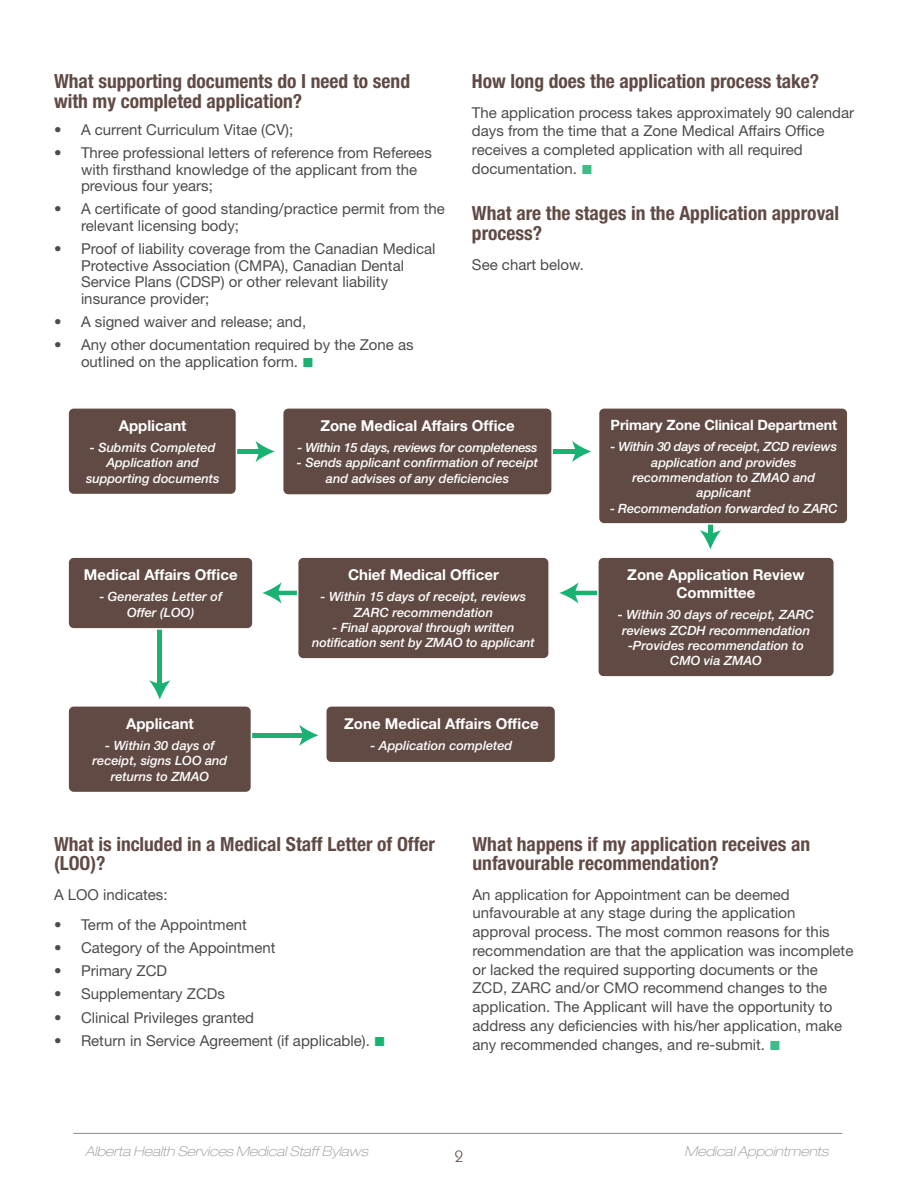
<style>
.page{position:relative;width:918px;height:1188px;background:#fff}
.page>*{position:absolute;margin:0;border:0;box-sizing:border-box;transform-origin:0 0}
.title_medium{font:700 condensed 19.5px/19.5px "Helvetica Neue LT Std";color:#614a44}
.t1{font:16.5px "Kabel IT Cby BT";color:#614a44}
.bullets_USE_THIS{font:15px/16.5px "Helvetica Neue LT Std";color:#4b4c4d}
.main_text_copy_use_t{font:15px/18.8px "Helvetica Neue LT Std";color:#4b4c4d}
.t2{font:700 15px/18px "Helvetica Neue LT Std";color:#fff;text-align:center}
.t3{font:700 14.25px "Helvetica Neue LT Std";letter-spacing:-.01em;color:#fff}
.main_text{font:italic 100 expanded 13.5px "Helvetica Neue LT Std";color:#939598}
.t4{font:italic 500 12.75px/15.3px "Helvetica Neue LT Std";color:#fff;text-align:center}
.t5{font:italic 500 12.75px "Helvetica Neue LT Std";letter-spacing:-.02em;color:#fff}
.s1{font-family:"Arial";font-weight:700;font-size:19.5px;color:#19b273}
.s2{font-family:"Arial";font-weight:700;font-size:19.5px;color:#42bb86}
</style>
<div class="page">
<hr style="left:73px;top:1133px;width:769px;height:1px;background:#939598">
<div style="left:249px;top:733px;width:56px;height:5px;background:#19b273"></div>
<svg style="left:299px;top:725px;width:19px;height:21px"></svg>
<hr style="left:158px;top:623px;width:4px;height:63px;background:#19b273">
<svg style="left:149px;top:680px;width:21px;height:20px"></svg>
<div style="left:231px;top:449px;width:30px;height:5px;background:#19b273"></div>
<svg style="left:256px;top:441px;width:19px;height:21px"></svg>
<div style="left:548px;top:449px;width:30px;height:5px;background:#19b273"></div>
<svg style="left:572px;top:441px;width:19px;height:21px"></svg>
<hr style="left:573px;top:591px;width:36px;height:4px;background:#19b273">
<svg style="left:559px;top:582px;width:20px;height:22px"></svg>
<hr style="left:276px;top:591px;width:30px;height:4px;background:#19b273">
<svg style="left:262px;top:582px;width:20px;height:22px"></svg>
<div style="left:708px;top:491px;width:5px;height:45px;background:#19b273"></div>
<svg style="left:700px;top:530px;width:21px;height:19px"></svg>
<div style="left:68px;top:408px;width:168px;height:87px;background:#614a44;border-radius:6px"></div>
<div style="left:67px;top:407px;width:170px;height:88px;border:2px solid #fff;border-radius:6px"></div>
<div style="left:68px;top:706px;width:183px;height:87px;background:#614a44;border-radius:6px"></div>
<div style="left:67px;top:705px;width:185px;height:88px;border:2px solid #fff;border-radius:6px"></div>
<div style="left:326px;top:706px;width:230px;height:57px;background:#614a44;border-radius:6px"></div>
<div style="left:325px;top:705px;width:231px;height:58px;border:2px solid #fff;border-radius:6px"></div>
<div style="left:68px;top:557px;width:185px;height:72px;background:#614a44;border-radius:6px"></div>
<div style="left:67px;top:556px;width:187px;height:74px;border:2px solid #fff;border-radius:6px"></div>
<div style="left:599px;top:408px;width:249px;height:116px;background:#614a44;border-radius:6px"></div>
<div style="left:598px;top:407px;width:251px;height:118px;border:2px solid #fff;border-radius:6px"></div>
<div style="left:283px;top:408px;width:269px;height:87px;background:#614a44;border-radius:6px"></div>
<div style="left:282px;top:407px;width:271px;height:89px;border:2px solid #fff;border-radius:6px"></div>
<div style="left:298px;top:557px;width:251px;height:102px;background:#614a44;border-radius:6px"></div>
<div style="left:297px;top:556px;width:253px;height:104px;border:2px solid #fff;border-radius:6px"></div>
<div style="left:598px;top:557px;width:236px;height:120px;background:#614a44;border-radius:6px"></div>
<div style="left:597px;top:556px;width:238px;height:122px;border:2px solid #fff;border-radius:6px"></div>
<p class="title_medium" style="left:54px;top:71px;width:358px">What supporting documents do I need to send with my completed application?</p>
<p class="bullets_USE_THIS" style="left:54px;top:121px;width:241px">• A current Curriculum Vitae (CV);</p>
<p class="bullets_USE_THIS" style="left:81px;top:144px;width:352px;text-indent:-27px">• Three professional letters of reference from Referees with firsthand knowledge of the applicant from the previous four years;</p>
<p class="bullets_USE_THIS" style="left:81px;top:201px;width:365px;text-indent:-27px">• A certificate of good standing/practice permit from the relevant licensing body;</p>
<p class="bullets_USE_THIS" style="left:81px;top:240px;width:356px;text-indent:-27px">• Proof of liability coverage from the Canadian Medical Protective Association (CMPA), Canadian Dental Service Plans (CDSP) or other relevant liability insurance provider;</p>
<p class="bullets_USE_THIS" style="left:54px;top:313px;width:254px">• A signed waiver and release; and,</p>
<p class="bullets_USE_THIS" style="left:81px;top:336px;width:334px;text-indent:-27px">• Any other documentation required by the Zone as outlined on the application form. <span class="s1">■</span></p>
<p class="title_medium" style="left:472px;top:71px;width:349px">How long does the application process take?</p>
<p class="main_text_copy_use_t" style="left:472px;top:103px;width:384px">The application process takes approximately 90 calendar days from the time that a Zone Medical Affairs Office receives a completed application with all required documentation. <span class="s2">■</span></p>
<p class="title_medium" style="left:472px;top:204px;width:369px">What are the stages in the Application approval process?</p>
<p class="main_text_copy_use_t" style="left:472px;top:255px;width:113px">See chart below.</p>
<p class="t2" style="left:119px;top:416px;width:69px">Applicant</p>
<p class="t4" style="left:86px;top:440px;width:135px">- Submits Completed<br>Application and supporting documents</p>
<p class="t2" style="left:84px;top:566px;width:155px">Medical Affairs Office</p>
<p class="t4" style="left:99px;top:589px;width:124px">- Generates Letter of<br>Offer (LOO)</p>
<p class="t2" style="left:126px;top:714px;width:69px">Applicant</p>
<p class="t4" style="left:93px;top:738px;width:136px">- Within 30 days of receipt, signs LOO and returns to ZMAO</p>
<p class="t2" style="left:320px;top:416px;width:196px">Zone Medical Affairs Office</p>
<p class="t5" style="left:297px;top:440px;width:242px">- Within 15 days, reviews for completeness</p>
<p class="t4" style="left:297px;top:455px;width:243px">- Sends applicant confirmation of receipt and advises of any deficiencies</p>
<p class="t2" style="left:348px;top:566px;width:152px">Chief Medical Officer</p>
<p class="t4" style="left:321px;top:589px;width:207px">- Within 15 days of receipt, reviews<br>ZARC recommendation</p>
<p class="t4" style="left:312px;top:620px;width:224px">- Final approval through written notification sent by ZMAO to applicant</p>
<p class="t2" style="left:344px;top:714px;width:196px">Zone Medical Affairs Office</p>
<p class="t4" style="left:370px;top:738px;width:143px">- Application completed</p>
<p class="t3" style="left:611px;top:416px;width:228px">Primary Zone Clinical Department</p>
<p class="t4" style="left:611px;top:439px;width:228px">- Within 30 days of receipt, ZCD reviews application and provides recommendation to ZMAO and applicant</p>
<p class="t4" style="left:610px;top:500px;width:229px">- Recommendation forwarded to ZARC</p>
<p class="t2" style="left:627px;top:566px;width:179px">Zone Application Review<br>Committee</p>
<p class="t4" style="left:618px;top:607px;width:198px">- Within 30 days of receipt, ZARC reviews ZCDH recommendation -Provides recommendation to<br>CMO via ZMAO</p>
<p class="title_medium" style="left:54px;top:834px;width:382px">What is included in a Medical Staff Letter of Offer (LOO)?</p>
<p class="main_text_copy_use_t" style="left:54px;top:885px;width:115px">A LOO indicates:</p>
<p class="bullets_USE_THIS" style="left:54px;top:916px;width:194px">• Term of the Appointment</p>
<p class="bullets_USE_THIS" style="left:54px;top:939px;width:223px">• Category of the Appointment</p>
<p class="bullets_USE_THIS" style="left:54px;top:962px;width:115px">• Primary ZCD</p>
<p class="bullets_USE_THIS" style="left:54px;top:986px;width:172px">• Supplementary ZCDs</p>
<p class="bullets_USE_THIS" style="left:54px;top:1009px;width:202px">• Clinical Privileges granted</p>
<p class="bullets_USE_THIS" style="left:54px;top:1032px;width:333px">• Return in Service Agreement (if applicable). <span class="s1">■</span></p>
<p class="title_medium" style="left:472px;top:834px;width:339px">What happens if my application receives an unfavourable recommendation?</p>
<p class="main_text_copy_use_t" style="left:472px;top:885px;width:382px">An application for Appointment can be deemed unfavourable at any stage during the application approval process. The most common reasons for this recommendation are that the application was incomplete or lacked the required supporting documents or the ZCD, ZARC and/or CMO recommend changes to the application. The Applicant will have the opportunity to address any deficiencies with his/her application, make any recommended changes, and re-submit. <span class="s2">■</span></p>
<p class="main_text" style="left:85px;top:1143px;width:284px">Alberta Health Services Medical Staff Bylaws</p>
<p class="main_text" style="left:684px;top:1143px;width:146px">Medical Appointments</p>
<p class="t1" style="left:455px;top:1146px;width:10px">2</p>
</div>
